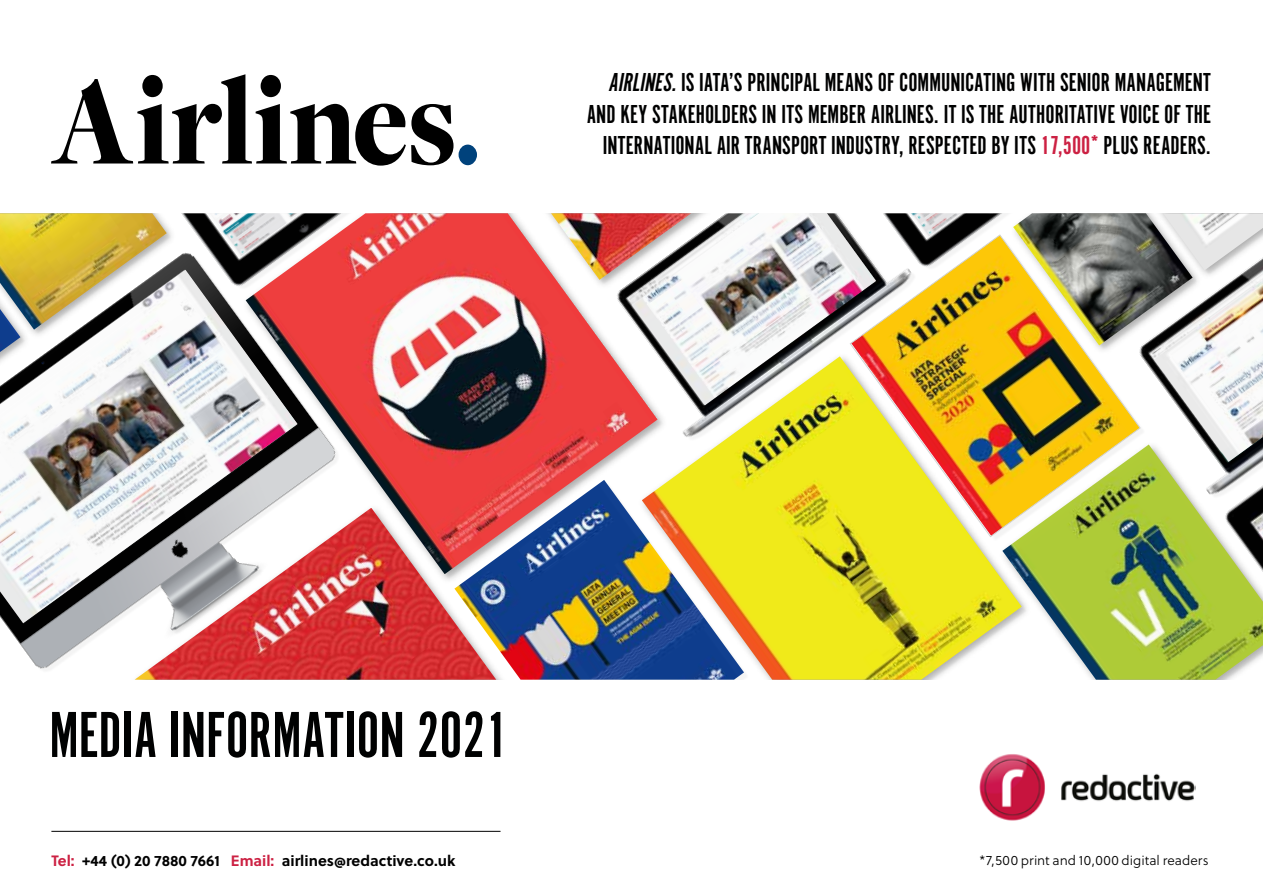
<style>
.page{position:relative;width:1263px;height:893px;background:#fff}
.page>*{position:absolute;margin:0;border:0;box-sizing:border-box;transform-origin:0 0}
.t1{font:67.5px "Alternate Got No 1 D";color:#000101}
.t2{font:27px/31.5px "Alternate Got No 1 D";color:#000101;text-align:right}
.t3{font:700 15px "Soleil";color:#000}
.t4{font:13.5px "Soleil Lt";letter-spacing:.005em;color:#000}
.s1{font-style:italic}
.s2{color:#cc2143}
</style>
<div class="page">
<img style="left:4px;top:623px;width:109px;height:47px">
<img style="left:297px;top:213px;width:297px;height:291px">
<img style="left:135px;top:508px;width:319px;height:172px">
<img style="left:1032px;top:534px;width:231px;height:146px">
<img style="left:0;top:213px;width:163px;height:57px">
<img style="left:454px;top:480px;width:183px;height:200px">
<img style="left:947px;top:213px;width:28px;height:22px">
<img style="left:1199px;top:534px;width:64px;height:64px">
<img style="left:163px;top:213px;width:223px;height:106px">
<img style="left:642px;top:476px;width:380px;height:204px">
<div style="left:975px;top:213px;width:288px;height:67px;background:#000;opacity:.3"></div>
<img style="left:1163px;top:213px;width:100px;height:11px">
<div style="left:0;top:224px;width:31px;height:218px;background:#000;opacity:.3"></div>
<img style="left:850px;top:235px;width:290px;height:302px">
<img style="left:565px;top:213px;width:382px;height:263px">
<img style="left:1086px;top:224px;width:177px;height:310px">
<img style="left:632px;top:213px;width:244px;height:192px">
<img style="left:0;top:270px;width:297px;height:353px">
<hr style="left:51px;top:831px;width:449px;height:1px;background:#000">
<img style="left:979px;top:754px;width:216px;height:67px">
<div style="left:459px;top:145px;width:18px;height:20px;background:#00427c;border-radius:50%"></div>
<svg style="left:51px;top:74px;width:402px;height:92px"></svg>
<img style="left:1154px;top:280px;width:109px;height:182px">
<p class="t2" style="left:587px;top:67px;width:626px"><span class="s1">AIRLINES.</span>IS IATA’S PRINCIPAL MEANS OF COMMUNICATING WITH SENIOR MANAGEMENT<br>AND KEY STAKEHOLDERS IN ITS MEMBER AIRLINES. IT IS THE AUTHORITATIVE VOICE OF THE<br>INTERNATIONAL AIR TRANSPORT INDUSTRY, RESPECTED BY ITS <span class="s2">17,500*</span> PLUS READERS.</p>
<h1 class="t1" style="left:49px;top:699px;width:460px">MEDIA INFORMATION 2021</h1>
<p class="t3" style="left:51px;top:849px;width:405px"><span class="s2">Tel:</span> +44 (0) 20 7880 7661 <span class="s2">Email:</span> airlines@redactive.co.uk</p>
<p class="t4" style="left:979px;top:850px;width:231px">*7,500 print and 10,000 digital readers</p>
</div>
